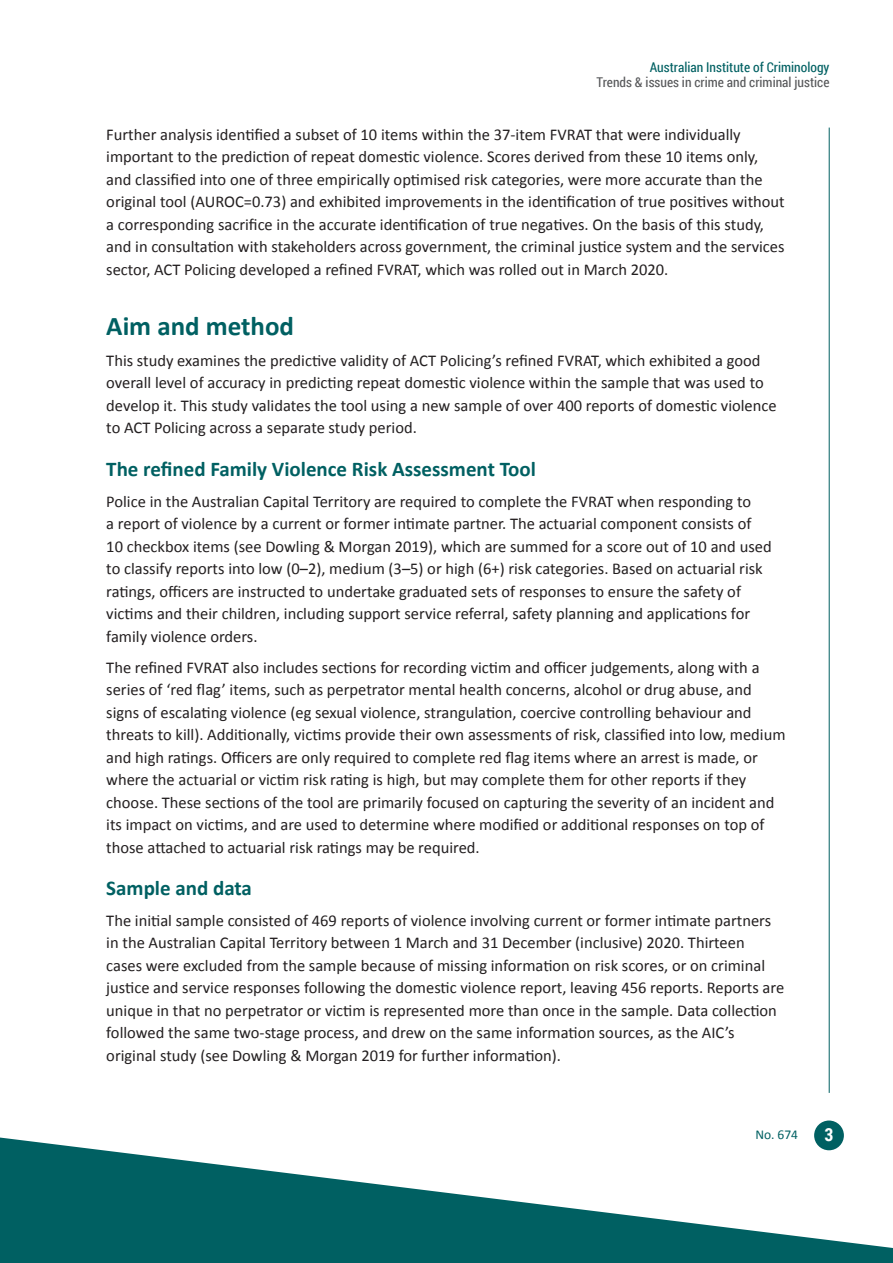
<style>
.page{position:relative;width:893px;height:1263px;background:#fff}
.page>*{position:absolute;margin:0;border:0;box-sizing:border-box;transform-origin:0 0}
.t1{font:700 27px "Calibri";color:#006062}
.t2{font:700 21px "Calibri";color:#006062}
.t3{font:700 18px "Roboto Condensed";color:#fff}
.body{font:16.5px/22.5px "Calibri";color:#231f20}
.t4{font:13.5px "Roboto Condensed";color:#57585a}
.t5{font:13.5px "Roboto Condensed";color:#006062}
.t6{font:13.5px "Calibri";color:#006062}
</style>
<div class="page">
<hr style="left:829px;top:128px;width:1px;height:965px;background:#006062">
<div style="left:814px;top:1120px;width:30px;height:30px;background:#006062;border-radius:50%"></div>
<svg style="left:0;top:1137px;width:893px;height:126px;fill:#006062"></svg>
<p class="t5" style="left:650px;top:58px;width:181px">Australian Institute of Criminology</p>
<p class="t4" style="left:597px;top:73px;width:234px">Trends &amp; issues in crime and criminal justice</p>
<p class="body" style="left:106px;top:123px;width:680px">Further analysis identified a subset of 10 items within the 37-item FVRAT that were individually important to the prediction of repeat domestic violence. Scores derived from these 10 items only, and classified into one of three empirically optimised risk categories, were more accurate than the original tool (AUROC=0.73) and exhibited improvements in the identification of true positives without a corresponding sacrifice in the accurate identification of true negatives. On the basis of this study, and in consultation with stakeholders across government, the criminal justice system and the services sector, ACT Policing developed a refined FVRAT, which was rolled out in March 2020.</p>
<h1 class="t1" style="left:106px;top:308px;width:189px">Aim and method</h1>
<p class="body" style="left:106px;top:349px;width:672px">This study examines the predictive validity of ACT Policing’s refined FVRAT, which exhibited a good overall level of accuracy in predicting repeat domestic violence within the sample that was used to develop it. This study validates the tool using a new sample of over 400 reports of domestic violence to ACT Policing across a separate study period.</p>
<h2 class="t2" style="left:106px;top:455px;width:431px">The refined Family Violence Risk Assessment Tool</h2>
<p class="body" style="left:106px;top:490px;width:667px">Police in the Australian Capital Territory are required to complete the FVRAT when responding to<br>a report of violence by a current or former intimate partner. The actuarial component consists of 10 checkbox items (see Dowling &amp; Morgan 2019), which are summed for a score out of 10 and used to classify reports into low (0–2), medium (3–5) or high (6+) risk categories. Based on actuarial risk ratings, officers are instructed to undertake graduated sets of responses to ensure the safety of victims and their children, including support service referral, safety planning and applications for family violence orders.</p>
<p class="body" style="left:106px;top:656px;width:681px">The refined FVRAT also includes sections for recording victim and officer judgements, along with a series of ‘red flag’ items, such as perpetrator mental health concerns, alcohol or drug abuse, and signs of escalating violence (eg sexual violence, strangulation, coercive controlling behaviour and threats to kill). Additionally, victims provide their own assessments of risk, classified into low, medium and high ratings. Officers are only required to complete red flag items where an arrest is made, or where the actuarial or victim risk rating is high, but may complete them for other reports if they choose. These sections of the tool are primarily focused on capturing the severity of an incident and its impact on victims, and are used to determine where modified or additional responses on top of those attached to actuarial risk ratings may be required.</p>
<h2 class="t2" style="left:106px;top:874px;width:147px">Sample and data</h2>
<p class="body" style="left:106px;top:909px;width:679px">The initial sample consisted of 469 reports of violence involving current or former intimate partners in the Australian Capital Territory between 1 March and 31 December (inclusive) 2020. Thirteen cases were excluded from the sample because of missing information on risk scores, or on criminal justice and service responses following the domestic violence report, leaving 456 reports. Reports are unique in that no perpetrator or victim is represented more than once in the sample. Data collection followed the same two-stage process, and drew on the same information sources, as the AIC’s original study (see Dowling &amp; Morgan 2019 for further information).</p>
<p class="t6" style="left:755px;top:1126px;width:44px">No. 674</p>
<p class="t3" style="left:824px;top:1122px;width:11px">3</p>
</div>
